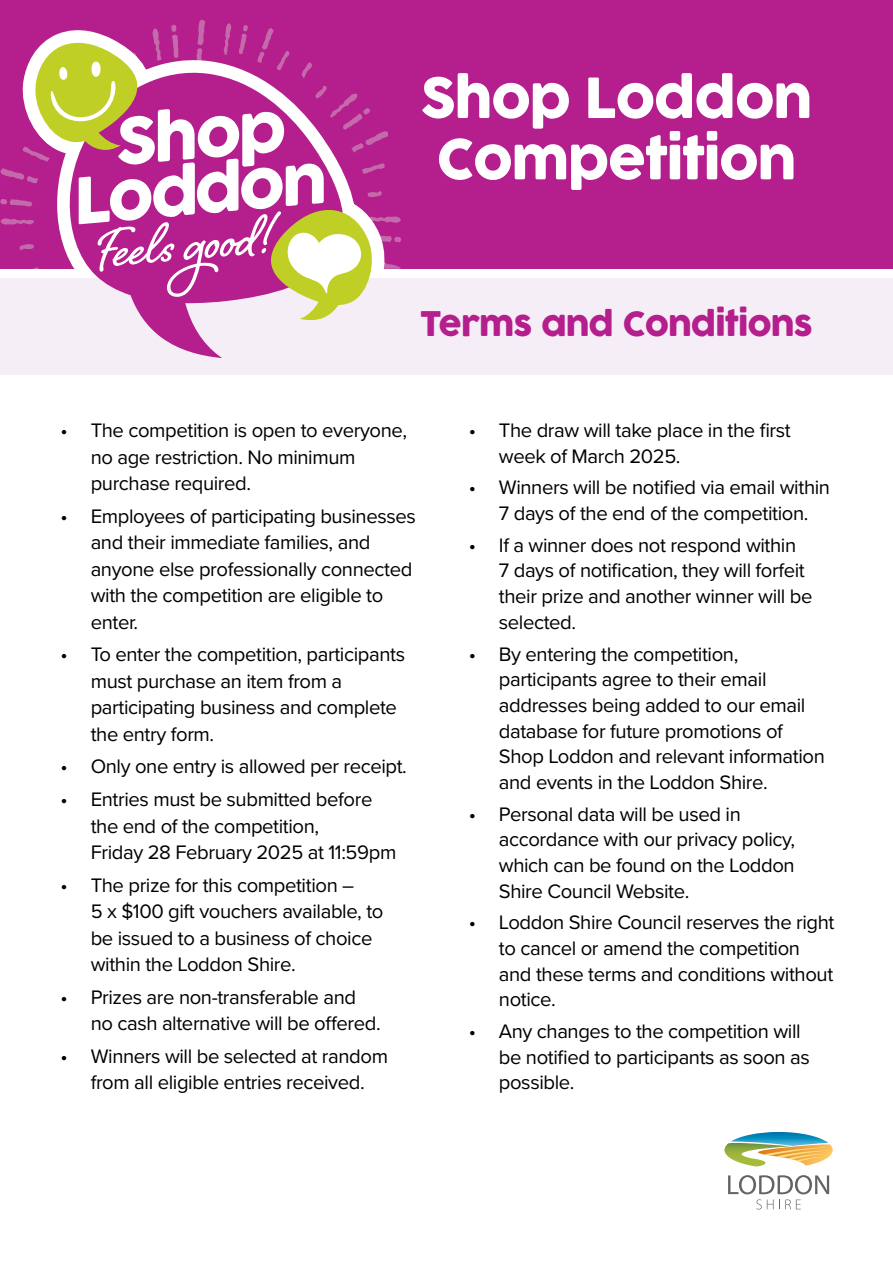
<style>
.page{position:relative;width:893px;height:1263px;background:#fff}
.page>*{position:absolute;margin:0;border:0;box-sizing:border-box;transform-origin:0 0}
.t1{font:54.45px/61.3px "COCOGOOSE";letter-spacing:-.03em;color:#fff}
.t2{font:33.15px "COCOGOOSE";letter-spacing:-.03em;color:#b41e8d}
.t3{font:20.25px/25.7px "Proxima Nova";letter-spacing:-.02em;color:#000}
</style>
<div class="page">
<div style="left:0;top:0;width:893px;height:269px;background:#b41e8d"></div>
<div style="left:0;top:279px;width:893px;height:96px;background:#f6eef6"></div>
<svg style="left:144px;top:321px;width:78px;height:37px"></svg>
<svg style="left:0;top:19px;width:401px;height:302px"></svg>
<svg style="left:724px;top:1132px;width:109px;height:34px"></svg>
<svg style="left:728px;top:1175px;width:101px;height:34px"></svg>
<h1 class="t1" style="left:420px;top:68px;width:394px">Shop Loddon<br>Competition</h1>
<h2 class="t2" style="left:420px;top:299px;width:395px">Terms and Conditions</h2>
<p class="t3" style="left:91px;top:416px;width:318px;line-height:26.5px;text-indent:-30px">• The competition is open to everyone, no age restriction. No minimum purchase required.</p>
<p class="t3" style="left:91px;top:502px;width:327px;line-height:26.5px;text-indent:-30px">• Employees of participating businesses and their immediate families, and anyone else professionally connected with the competition are eligible to enter.</p>
<p class="t3" style="left:91px;top:640px;width:316px;line-height:26.5px;text-indent:-30px">• To enter the competition, participants must purchase an item from a participating business and complete the entry form.</p>
<p class="t3" style="left:60px;top:753px;width:348px">• Only one entry is allowed per receipt.</p>
<p class="t3" style="left:91px;top:785px;width:307px;line-height:26.5px;text-indent:-30px">• Entries must be submitted before the end of the competition,<br>Friday 28 February 2025 at 11:59pm</p>
<p class="t3" style="left:91px;top:871px;width:294px;line-height:26.5px;text-indent:-30px">• The prize for this competition –<br>5 x $100 gift vouchers available, to be issued to a business of choice within the Loddon Shire.</p>
<p class="t3" style="left:91px;top:983px;width:291px;line-height:26.5px;text-indent:-30px">• Prizes are non-transferable and no cash alternative will be offered.</p>
<p class="t3" style="left:60px;top:1042px;width:329px;line-height:26.5px;text-align:center">• Winners will be selected at random from all eligible entries received.</p>
<p class="t3" style="left:499px;top:416px;width:293px;text-indent:-30px">• The draw will take place in the first week of March 2025.</p>
<p class="t3" style="left:469px;top:474px;width:363px;text-align:center">• Winners will be notified via email within<br>7 days of the end of the competition.</p>
<p class="t3" style="left:499px;top:531px;width:315px;text-indent:-30px">• If a winner does not respond within<br>7 days of notification, they will forfeit their prize and another winner will be selected.</p>
<p class="t3" style="left:499px;top:640px;width:327px;text-indent:-30px">• By entering the competition, participants agree to their email addresses being added to our email database for future promotions of Shop Loddon and relevant information and events in the Loddon Shire.</p>
<p class="t3" style="left:499px;top:800px;width:298px;text-indent:-30px">• Personal data will be used in accordance with our privacy policy, which can be found on the Loddon<br>Shire Council Website.</p>
<p class="t3" style="left:499px;top:909px;width:337px;text-indent:-30px">• Loddon Shire Council reserves the right to cancel or amend the competition and these terms and conditions without notice.</p>
<p class="t3" style="left:499px;top:1018px;width:312px;text-indent:-30px">• Any changes to the competition will be notified to participants as soon as possible.</p>
</div>
